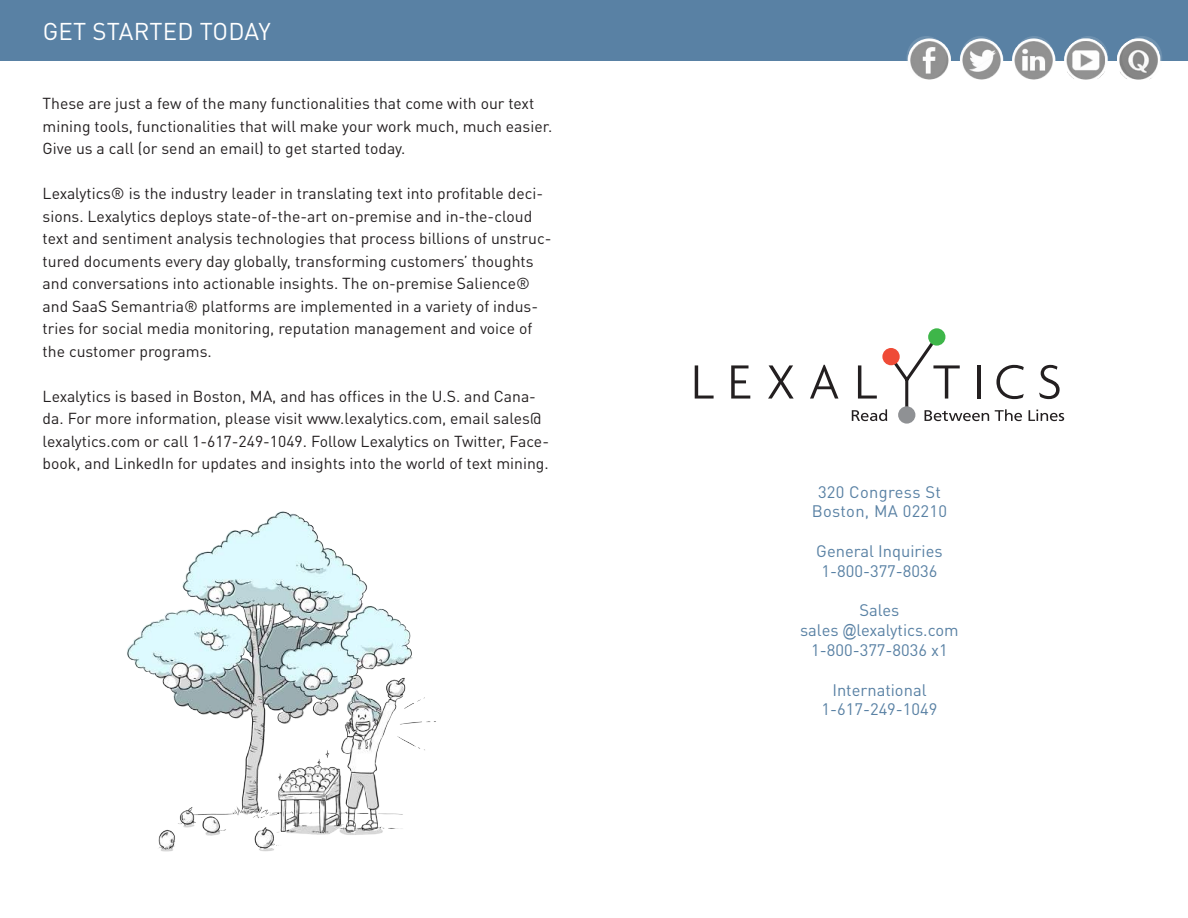
<style>
.page{position:relative;width:1188px;height:918px;background:#fff}
.page>*{position:absolute;margin:0;border:0;box-sizing:border-box;transform-origin:0 0}
.t1{font:24px "DIN Pro";letter-spacing:.005em;color:#fff}
.t2{font:16.5px/19.8px "DIN Pro";color:#5981a4;text-align:center}
.t3{font:16.5px/19.8px "DIN Pro";letter-spacing:.02em;color:#5981a4;text-align:center}
.t4{font:15.75px/22.5px "DIN Pro";color:#231f20}
.s1{font-family:"Arial Narrow"}
</style>
<div class="page">
<div style="left:0;top:0;width:1188px;height:60px;background:#5981a4"></div>
<img style="left:903px;top:38px;width:262px;height:42px">
<svg style="left:695px;top:365px;width:19px;height:34px"></svg>
<svg style="left:731px;top:365px;width:19px;height:34px"></svg>
<svg style="left:768px;top:365px;width:26px;height:34px"></svg>
<svg style="left:810px;top:365px;width:28px;height:34px"></svg>
<svg style="left:996px;top:365px;width:28px;height:34px"></svg>
<svg style="left:1039px;top:365px;width:21px;height:34px"></svg>
<svg style="left:898px;top:406px;width:17px;height:18px"></svg>
<svg style="left:928px;top:328px;width:17px;height:18px"></svg>
<svg style="left:852px;top:332px;width:137px;height:90px"></svg>
<svg style="left:995px;top:409px;width:27px;height:12px"></svg>
<svg style="left:1029px;top:410px;width:35px;height:11px"></svg>
<svg style="left:906px;top:36px;width:41px;height:44px"></svg>
<svg style="left:960px;top:36px;width:41px;height:44px"></svg>
<svg style="left:1014px;top:36px;width:40px;height:44px"></svg>
<svg style="left:1068px;top:36px;width:40px;height:44px"></svg>
<svg style="left:1122px;top:36px;width:40px;height:44px"></svg>
<img style="left:127px;top:511px;width:309px;height:341px">
<h1 class="t1" style="left:43px;top:12px;width:229px">GET STARTED TODAY</h1>
<p class="t4" style="left:43px;top:91px;width:511px">These are just a few of the many functionalities that come with our text mining tools, functionalities that will make your work much, much easier.<br>Give us a call (or send an email) to get started today.</p>
<p class="t4" style="left:43px;top:181px;width:510px">Lexalytics® is the industry leader in translating text into profitable deci&shy;sions. Lexalytics deploys state-of-the-art on-premise and in-the-cloud text and sentiment analysis technologies that process billions of unstruc&shy;tured documents every day globally, transforming customers’ thoughts and conversations into actionable insights. The on-premise Salience® and SaaS Semantria® platforms are implemented in a variety of indus&shy;tries for social media monitoring, reputation management and voice of the customer programs.</p>
<p class="t4" style="left:43px;top:383px;width:508px">Lexalytics is based in Boston, MA, and has offices in the U.S. and Cana&shy;da. For more information, please visit www.lexalytics.com, email sales@ lexalytics.com or call 1-617-249-1049. Follow Lexalytics on Twitter, Face&shy;book, and LinkedIn for updates and insights into the world of text mining.</p>
<p class="t3" style="left:812px;top:480px;width:137px">320 Congress St<br>Boston, MA 02210</p>
<p class="t2" style="left:816px;top:539px;width:128px">General Inquiries<br>1-800-377-8036</p>
<p class="t2" style="left:800px;top:599px;width:160px">Sales<br>sales <span class="s1">@</span>lexalytics.com<br>1-800-377-8036 x1</p>
<p class="t2" style="left:822px;top:678px;width:117px">International<br>1-617-249-1049</p>
</div>
